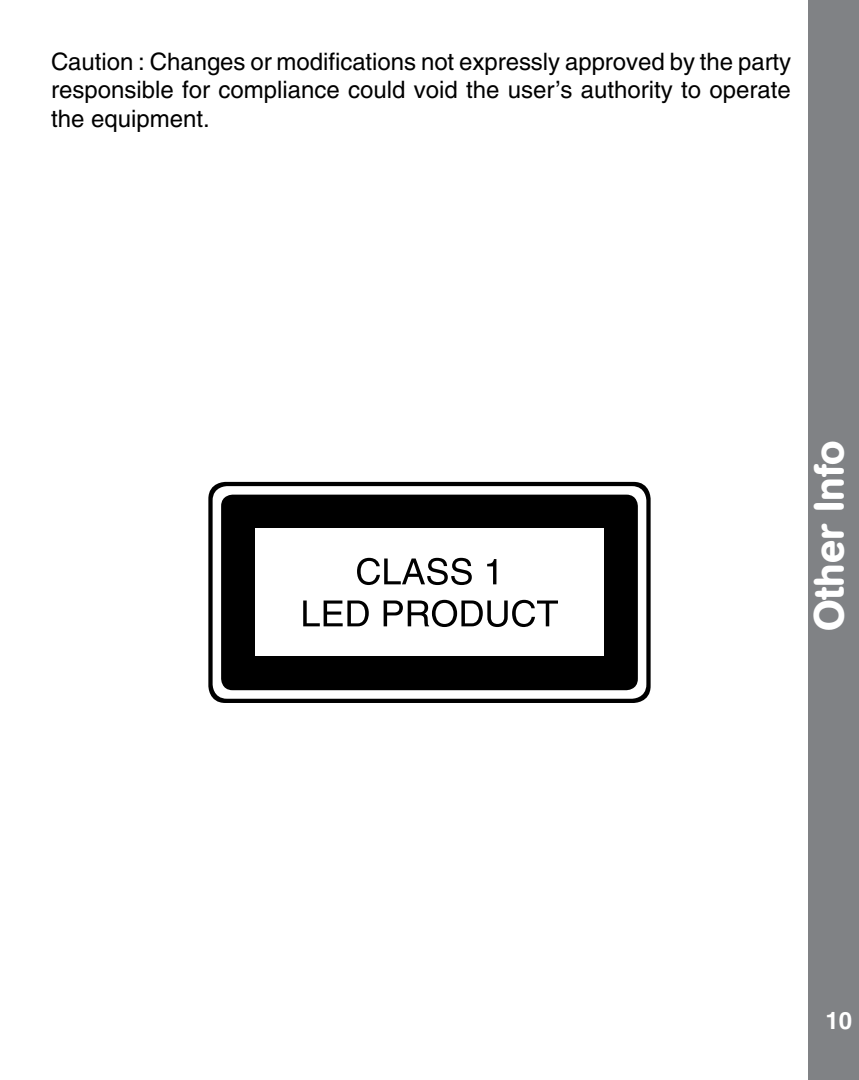
<style>
.page{position:relative;width:859px;height:1080px;background:#fff}
.page>*{position:absolute;margin:0;border:0;box-sizing:border-box;transform-origin:0 0}
.t1{font:500 42px "AG Book Rounded";color:#fff}
.t2{font:24px/28.8px "Helvetica";color:#000;text-align:justify}
.t3{font:700 24px "Helvetica";color:#fff}
</style>
<div class="page">
<div style="left:809px;top:0;width:50px;height:1080px;background:#808285"></div>
<div style="left:208px;top:482px;width:443px;height:221px;background:#000;border-radius:17px"></div>
<div style="left:213px;top:486px;width:433px;height:213px;background:#fff;border-radius:14px"></div>
<div style="left:221px;top:495px;width:417px;height:195px;background:#000;border-radius:11px"></div>
<div style="left:255px;top:529px;width:349px;height:127px;background:#fff"></div>
<svg style="left:357px;top:558px;width:139px;height:27px"></svg>
<svg style="left:303px;top:600px;width:255px;height:27px"></svg>
<p class="t2" style="left:51px;top:47px;width:742px">Caution : Changes or modifications not expressly approved by the party responsible for compliance could void the user’s authority to operate the equipment.</p>
<h1 class="t1" style="left:804px;top:631px;width:192px;rotate:-90deg">Other Info</h1>
<p class="t3" style="left:825px;top:1006px;width:28px">10</p>
</div>
